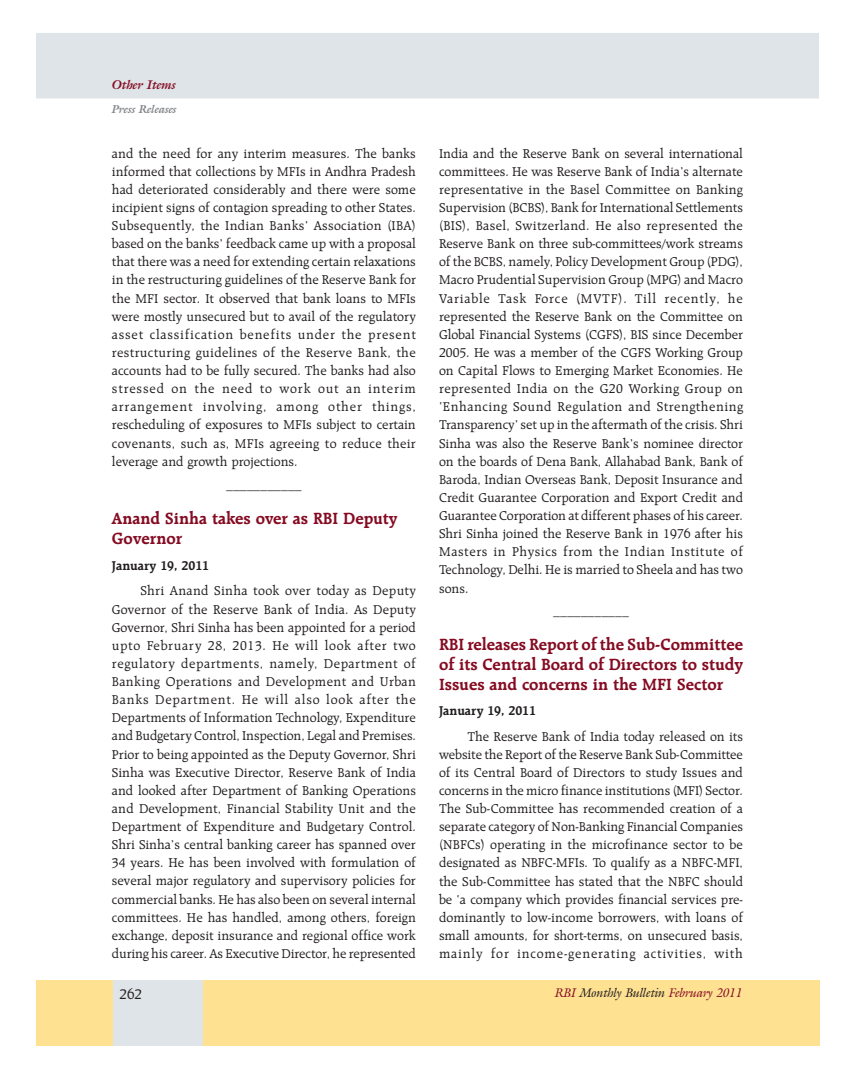
<style>
.page{position:relative;width:855px;height:1080px;background:#fff}
.page>*{position:absolute;margin:0;border:0;box-sizing:border-box;transform-origin:0 0}
.t1{font:17.5px/20px "TT11 E4 O00";letter-spacing:-.005em;color:#850b22}
.t2{font:15px "TT11 F3 O00";color:#231f20}
.t3{font:13.75px/18.1px "TT11 E1 O00";letter-spacing:-.005em;color:#231f20;text-align:justify}
.t4{font:13.75px "TT11 E8 O00";letter-spacing:-.005em;color:#231f20}
.t5{font:12.5px "TT11 D9 O00";letter-spacing:-.005em;color:#850b22}
.t6{font:12.5px "TT11 DDO00";color:#850b22}
.t7{font:11.25px "TT11 FCO00";letter-spacing:.005em;color:#808285}
.s1{color:#231f20}
</style>
<div class="page">
<svg style="left:808px;top:1036px;width:12px;height:10px"></svg>
<div style="left:36px;top:980px;width:783px;height:65px;background:#ffe192"></div>
<div style="left:37px;top:34px;width:781px;height:64px;background:#dfe4e8"></div>
<div style="left:36px;top:33px;width:783px;height:65px;border:1px solid #dfe4e8"></div>
<div style="left:113px;top:980px;width:90px;height:65px;background:#dfe4e8"></div>
<p class="t6" style="left:112px;top:80px;width:65px">Other Items</p>
<p class="t7" style="left:112px;top:105px;width:66px">Press Releases</p>
<p class="t3" style="left:112px;top:145px;width:306px">and the need for any interim measures. The banks informed that collections by MFIs in Andhra Pradesh had deteriorated considerably and there were some incipient signs of contagion spreading to other States.<br>Subsequently, the Indian Banks’ Association (IBA) based on the banks’ feedback came up with a proposal that there was a need for extending certain relaxations in the restructuring guidelines of the Reserve Bank for the MFI sector. It observed that bank loans to MFIs were mostly unsecured but to avail of the regulatory asset classification benefits under the present restructuring guidelines of the Reserve Bank, the accounts had to be fully secured. The banks had also stressed on the need to work out an interim arrangement involving, among other things, rescheduling of exposures to MFIs subject to certain covenants, such as, MFIs agreeing to reduce their leverage and growth projections.</p>
<p class="t3" style="left:226px;top:482px;width:77px">–––––––––––</p>
<p class="t1" style="left:112px;top:510px;width:287px">Anand Sinha takes over as RBI Deputy<br>Governor</p>
<p class="t4" style="left:112px;top:560px;width:99px">January 19, 2011</p>
<p class="t3" style="left:112px;top:583px;width:306px;text-indent:28px">Shri Anand Sinha took over today as Deputy Governor of the Reserve Bank of India. As Deputy Governor, Shri Sinha has been appointed for a period upto February 28, 2013. He will look after two regulatory departments, namely, Department of Banking Operations and Development and Urban Banks Department. He will also look after the Departments of Information Technology, Expenditure and Budgetary Control, Inspection, Legal and Premises.<br>Prior to being appointed as the Deputy Governor, Shri Sinha was Executive Director, Reserve Bank of India and looked after Department of Banking Operations and Development, Financial Stability Unit and the Department of Expenditure and Budgetary Control.<br>Shri Sinha’s central banking career has spanned over 34 years. He has been involved with formulation of several major regulatory and supervisory policies for commercial banks. He has also been on several internal committees. He has handled, among others, foreign exchange, deposit insurance and regional office work during his career. As Executive Director, he represented</p>
<p class="t3" style="left:439px;top:145px;width:306px">India and the Reserve Bank on several international committees. He was Reserve Bank of India’s alternate representative in the Basel Committee on Banking Supervision (BCBS), Bank for International Settlements (BIS), Basel, Switzerland. He also represented the Reserve Bank on three sub-committees/work streams of the BCBS, namely, Policy Development Group (PDG), Macro Prudential Supervision Group (MPG) and Macro Variable Task Force (MVTF). Till recently, he represented the Reserve Bank on the Committee on Global Financial Systems (CGFS), BIS since December 2005. He was a member of the CGFS Working Group on Capital Flows to Emerging Market Economies. He represented India on the G20 Working Group on ‘Enhancing Sound Regulation and Strengthening Transparency’ set up in the aftermath of the crisis. Shri Sinha was also the Reserve Bank’s nominee director on the boards of Dena Bank, Allahabad Bank, Bank of Baroda, Indian Overseas Bank, Deposit Insurance and Credit Guarantee Corporation and Export Credit and Guarantee Corporation at different phases of his career.<br>Shri Sinha joined the Reserve Bank in 1976 after his Masters in Physics from the Indian Institute of Technology, Delhi. He is married to Sheela and has two sons.</p>
<p class="t3" style="left:553px;top:607px;width:77px">–––––––––––</p>
<p class="t1" style="left:439px;top:635px;width:306px;text-align:justify">RBI releases Report of the Sub-Committee of its Central Board of Directors to study Issues and concerns in the MFI Sector</p>
<p class="t4" style="left:439px;top:705px;width:99px">January 19, 2011</p>
<p class="t3" style="left:439px;top:728px;width:306px;text-indent:28px">The Reserve Bank of India today released on its website the Report of the Reserve Bank Sub-Committee of its Central Board of Directors to study Issues and concerns in the micro finance institutions (MFI) Sector.<br>The Sub-Committee has recommended creation of a separate category of Non-Banking Financial Companies (NBFCs) operating in the microfinance sector to be designated as NBFC-MFIs. To qualify as a NBFC-MFI, the Sub-Committee has stated that the NBFC should be ‘a company which provides financial services pre&shy;dominantly to low-income borrowers, with loans of small amounts, for short-terms, on unsecured basis, mainly for income-generating activities, with</p>
<p class="t2" style="left:120px;top:987px;width:24px">262</p>
<p class="t5" style="left:555px;top:988px;width:189px">RBI <span class="s1">Monthly Bulletin</span> February 2011</p>
</div>
